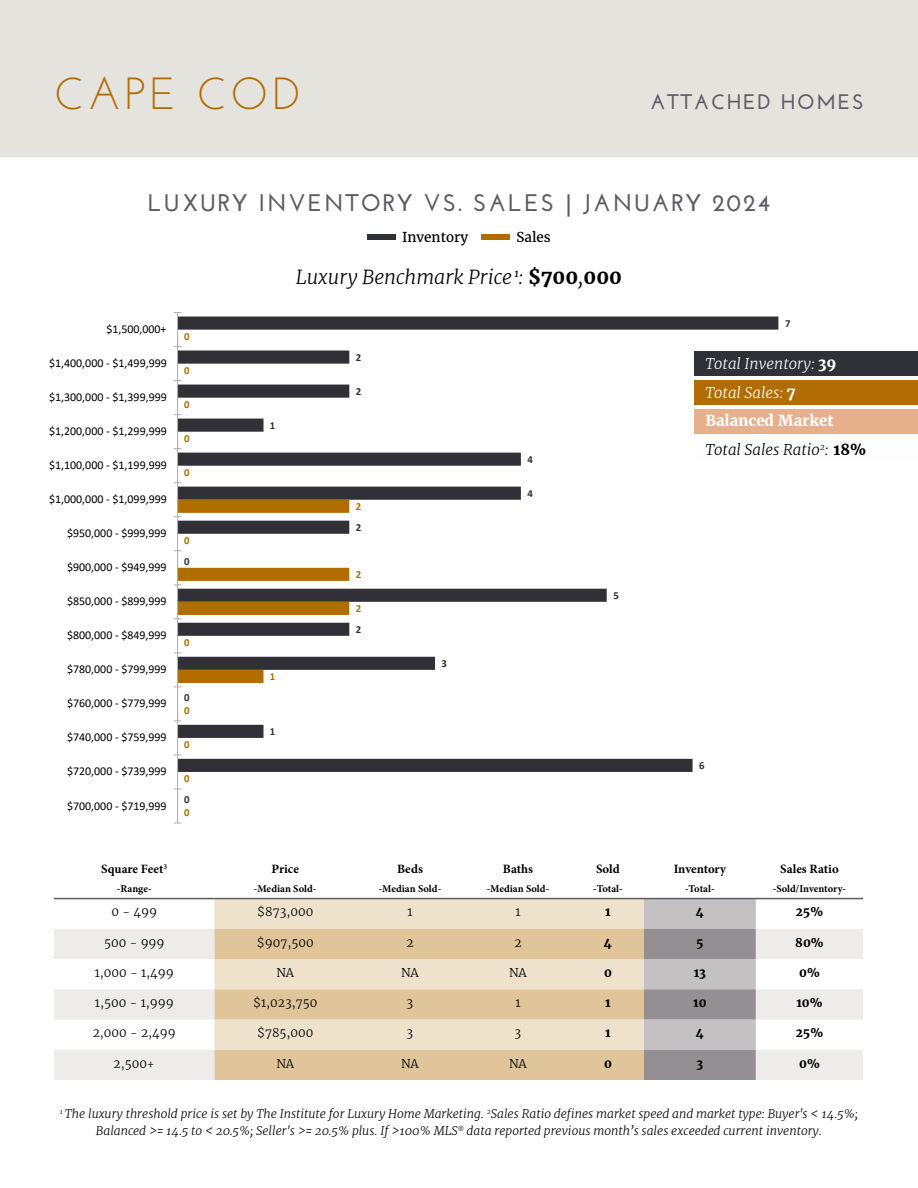
<style>
.page{position:relative;width:918px;height:1188px;background:#fff}
.page>*{position:absolute;margin:0;border:0;box-sizing:border-box;transform-origin:0 0}
.t1{font:45px "Josefin Sans";letter-spacing:.08em;color:#b16d03}
.t2{font:700 24px "Josefin Sans";letter-spacing:.08em;color:#5c5c65}
.t3{font:700 21px "Josefin Sans";letter-spacing:.08em;color:#5c5c65}
.t4{font:italic 300 19.5px "Merriweather";color:#000}
.t5{font:italic 300 15px/28.8px "Merriweather";color:#fff}
.t6{font:italic 300 15px "Merriweather";color:#000}
.t7{font:700 15px "Merriweather";color:#fff}
.t8{font:13.5px "Merriweather";color:#000}
.t9{font:700 12.75px "Minion Pro";color:#000}
.t10{font:12px "Calibri";color:#000}
.t11{font:italic 300 12px/16.5px "Merriweather";color:#000;text-align:center}
.t12{font:300 12px "Merriweather";color:#000}
.t13{font:700 12px "Merriweather";color:#000}
.t14{font:700 10.8px "Calibri";color:#303036}
.t15{font:700 10.8px "Calibri";color:#b26d01}
.t16{font:700 10.5px "Minion Pro";color:#000}
.s1{font-weight:700;font-style:normal}
</style>
<div class="page">
<div style="left:0;top:0;width:918px;height:158px;background:#e5e3dd"></div>
<svg style="left:178px;top:317px;width:600px;height:455px"></svg>
<hr style="left:177px;top:313px;width:1px;height:510px;background:#afabab">
<svg style="left:174px;top:500px;width:175px;height:187px"></svg>
<div style="left:367px;top:234px;width:29px;height:6px;background:#303037"></div>
<div style="left:482px;top:234px;width:28px;height:6px;background:#b16d03"></div>
<div style="left:215px;top:899px;width:429px;height:30px;background:#efe2cd"></div>
<svg style="left:54px;top:929px;width:809px;height:151px;fill:#edecea"></svg>
<svg style="left:215px;top:929px;width:429px;height:151px;background:#e6d0ae"></svg>
<svg style="left:644px;top:899px;width:112px;height:181px;background:#aca8ab"></svg>
<hr style="left:54px;top:898px;width:161px;height:1px;background:#5c5c65">
<hr style="left:215px;top:898px;width:141px;height:1px;background:#5c5c65">
<hr style="left:356px;top:898px;width:108px;height:1px;background:#5c5c65">
<hr style="left:464px;top:898px;width:108px;height:1px;background:#5c5c65">
<hr style="left:572px;top:898px;width:72px;height:1px;background:#5c5c65">
<hr style="left:644px;top:898px;width:112px;height:1px;background:#5c5c65">
<hr style="left:756px;top:898px;width:107px;height:1px;background:#5c5c65">
<div style="left:694px;top:409px;width:224px;height:25px;background:#e7b08d"></div>
<div style="left:694px;top:351px;width:224px;height:25px;background:#303037"></div>
<div style="left:694px;top:380px;width:224px;height:25px;background:#b16d03"></div>
<div style="left:694px;top:438px;width:224px;height:24px;background:#fefefe"></div>
<h1 class="t1" style="left:54px;top:65px;width:249px">CAPE COD</h1>
<h3 class="t3" style="left:650px;top:89px;width:215px">ATTACHED HOMES</h3>
<h2 class="t2" style="left:148px;top:189px;width:624px">LUXURY INVENTORY VS. SALES | JANUARY 2024</h2>
<p class="t8" style="left:402px;top:229px;width:68px">Inventory</p>
<p class="t8" style="left:516px;top:229px;width:36px">Sales</p>
<p class="t10" style="left:106px;top:321px;width:62px">$1,500,000+</p>
<p class="t10" style="left:49px;top:355px;width:119px">$1,400,000 - $1,499,999</p>
<p class="t10" style="left:49px;top:389px;width:119px">$1,300,000 - $1,399,999</p>
<p class="t10" style="left:49px;top:423px;width:119px">$1,200,000 - $1,299,999</p>
<p class="t10" style="left:49px;top:457px;width:119px">$1,100,000 - $1,199,999</p>
<p class="t10" style="left:49px;top:491px;width:119px">$1,000,000 - $1,099,999</p>
<p class="t10" style="left:67px;top:525px;width:101px">$950,000 - $999,999</p>
<p class="t10" style="left:67px;top:559px;width:101px">$900,000 - $949,999</p>
<p class="t10" style="left:67px;top:593px;width:101px">$850,000 - $899,999</p>
<p class="t10" style="left:67px;top:627px;width:101px">$800,000 - $849,999</p>
<p class="t10" style="left:67px;top:661px;width:101px">$780,000 - $799,999</p>
<p class="t10" style="left:67px;top:695px;width:101px">$760,000 - $779,999</p>
<p class="t10" style="left:67px;top:729px;width:101px">$740,000 - $759,999</p>
<p class="t10" style="left:67px;top:763px;width:101px">$720,000 - $739,999</p>
<p class="t10" style="left:67px;top:797px;width:101px">$700,000 - $719,999</p>
<p class="t15" style="left:184px;top:329px;width:7px">0</p>
<p class="t15" style="left:184px;top:363px;width:7px">0</p>
<p class="t15" style="left:184px;top:397px;width:7px">0</p>
<p class="t15" style="left:184px;top:431px;width:7px">0</p>
<p class="t15" style="left:184px;top:465px;width:7px">0</p>
<p class="t15" style="left:184px;top:533px;width:7px">0</p>
<p class="t14" style="left:184px;top:554px;width:7px">0</p>
<p class="t15" style="left:184px;top:635px;width:7px">0</p>
<p class="t14" style="left:184px;top:690px;width:7px">0</p>
<p class="t15" style="left:184px;top:703px;width:7px">0</p>
<p class="t15" style="left:184px;top:737px;width:7px">0</p>
<p class="t15" style="left:184px;top:771px;width:7px">0</p>
<p class="t15" style="left:184px;top:805px;width:7px">0</p>
<p class="t14" style="left:184px;top:792px;width:7px">0</p>
<p class="t9" style="left:101px;top:860px;width:67px">Square Feet<sup>3</sup></p>
<p class="t16" style="left:117px;top:882px;width:36px">-Range-</p>
<h3 class="t4" style="left:296px;top:265px;width:328px">Luxury Benchmark Price <sup>1</sup>: <span class="s1">$700</span>,<span class="s1">000</span></h3>
<p class="t14" style="left:270px;top:418px;width:7px">1</p>
<p class="t15" style="left:270px;top:669px;width:7px">1</p>
<p class="t14" style="left:270px;top:724px;width:7px">1</p>
<p class="t14" style="left:356px;top:349px;width:7px">2</p>
<p class="t14" style="left:356px;top:384px;width:7px">2</p>
<p class="t15" style="left:356px;top:499px;width:7px">2</p>
<p class="t14" style="left:356px;top:520px;width:7px">2</p>
<p class="t15" style="left:356px;top:567px;width:7px">2</p>
<p class="t15" style="left:356px;top:601px;width:7px">2</p>
<p class="t14" style="left:356px;top:622px;width:7px">2</p>
<p class="t14" style="left:442px;top:656px;width:7px">3</p>
<p class="t14" style="left:527px;top:452px;width:7px">4</p>
<p class="t14" style="left:527px;top:486px;width:7px">4</p>
<p class="t14" style="left:613px;top:588px;width:7px">5</p>
<p class="t9" style="left:272px;top:860px;width:29px">Price</p>
<p class="t16" style="left:254px;top:882px;width:64px">-Median Sold-</p>
<p class="t9" style="left:397px;top:860px;width:27px">Beds</p>
<p class="t16" style="left:379px;top:882px;width:64px">-Median Sold-</p>
<p class="t9" style="left:503px;top:860px;width:32px">Baths</p>
<p class="t16" style="left:487px;top:882px;width:64px">-Median Sold-</p>
<p class="t9" style="left:596px;top:860px;width:25px">Sold</p>
<p class="t16" style="left:593px;top:882px;width:31px">-Total-</p>
<p class="t14" style="left:785px;top:315px;width:7px">7</p>
<p class="t5" style="left:705px;top:349px;width:133px">Total Inventory: <span class="s1">39<br></span>Total Sales: <span class="s1">7</span></p>
<p class="t7" style="left:705px;top:412px;width:130px">Balanced Market</p>
<p class="t6" style="left:705px;top:440px;width:162px">Total Sales Ratio<sup>2</sup>: <span class="s1">18%</span></p>
<p class="t14" style="left:699px;top:758px;width:7px">6</p>
<p class="t9" style="left:674px;top:860px;width:54px">Inventory</p>
<p class="t16" style="left:685px;top:882px;width:31px">-Total-</p>
<p class="t9" style="left:780px;top:860px;width:60px">Sales Ratio</p>
<p class="t16" style="left:773px;top:882px;width:75px">-Sold/Inventory-</p>
<p class="t12" style="left:112px;top:905px;width:47px">0 - 499</p>
<p class="t12" style="left:257px;top:905px;width:58px">$873,000</p>
<p class="t12" style="left:407px;top:905px;width:7px">1</p>
<p class="t12" style="left:515px;top:905px;width:7px">1</p>
<p class="t13" style="left:605px;top:905px;width:7px">1</p>
<p class="t13" style="left:696px;top:905px;width:9px">4</p>
<p class="t13" style="left:796px;top:905px;width:29px">25%</p>
<p class="t12" style="left:104px;top:935px;width:62px">500 - 999</p>
<p class="t12" style="left:257px;top:935px;width:58px">$907,500</p>
<p class="t12" style="left:406px;top:935px;width:9px">2</p>
<p class="t12" style="left:514px;top:935px;width:9px">2</p>
<p class="t13" style="left:604px;top:935px;width:9px">4</p>
<p class="t13" style="left:696px;top:935px;width:9px">5</p>
<p class="t13" style="left:795px;top:935px;width:30px">80%</p>
<p class="t12" style="left:95px;top:965px;width:80px">1,000 - 1,499</p>
<p class="t12" style="left:276px;top:965px;width:19px">NA</p>
<p class="t12" style="left:401px;top:965px;width:19px">NA</p>
<p class="t12" style="left:509px;top:965px;width:19px">NA</p>
<p class="t13" style="left:604px;top:965px;width:9px">0</p>
<p class="t13" style="left:694px;top:965px;width:14px">13</p>
<p class="t13" style="left:799px;top:965px;width:22px">0%</p>
<p class="t12" style="left:95px;top:995px;width:80px">1,500 - 1,999</p>
<p class="t12" style="left:253px;top:995px;width:66px">$1,023,750</p>
<p class="t12" style="left:407px;top:995px;width:8px">3</p>
<p class="t12" style="left:515px;top:995px;width:7px">1</p>
<p class="t13" style="left:605px;top:995px;width:7px">1</p>
<p class="t13" style="left:693px;top:995px;width:15px">10</p>
<p class="t13" style="left:796px;top:995px;width:28px">10%</p>
<p class="t12" style="left:93px;top:1026px;width:84px">2,000 - 2,499</p>
<p class="t12" style="left:257px;top:1026px;width:58px">$785,000</p>
<p class="t12" style="left:407px;top:1026px;width:8px">3</p>
<p class="t12" style="left:515px;top:1026px;width:8px">3</p>
<p class="t13" style="left:605px;top:1026px;width:7px">1</p>
<p class="t13" style="left:696px;top:1026px;width:9px">4</p>
<p class="t13" style="left:796px;top:1026px;width:29px">25%</p>
<p class="t12" style="left:114px;top:1056px;width:43px">2,500+</p>
<p class="t12" style="left:276px;top:1056px;width:19px">NA</p>
<p class="t12" style="left:401px;top:1056px;width:19px">NA</p>
<p class="t12" style="left:509px;top:1056px;width:19px">NA</p>
<p class="t13" style="left:604px;top:1056px;width:9px">0</p>
<p class="t13" style="left:697px;top:1056px;width:8px">3</p>
<p class="t13" style="left:799px;top:1056px;width:22px">0%</p>
<p class="t11" style="left:60px;top:1106px;width:800px"><sup>1</sup> The luxury threshold price is set by The Institute for Luxury Home Marketing. <sup>2</sup>Sales Ratio defines market speed and market type: Buyer's &lt; 14.5%;<br>Balanced &gt;= 14.5 to &lt; 20.5%; Seller's &gt;= 20.5% plus. If &gt;100% MLS<sup>®</sup> data reported previous month’s sales exceeded current inventory.</p>
</div>
